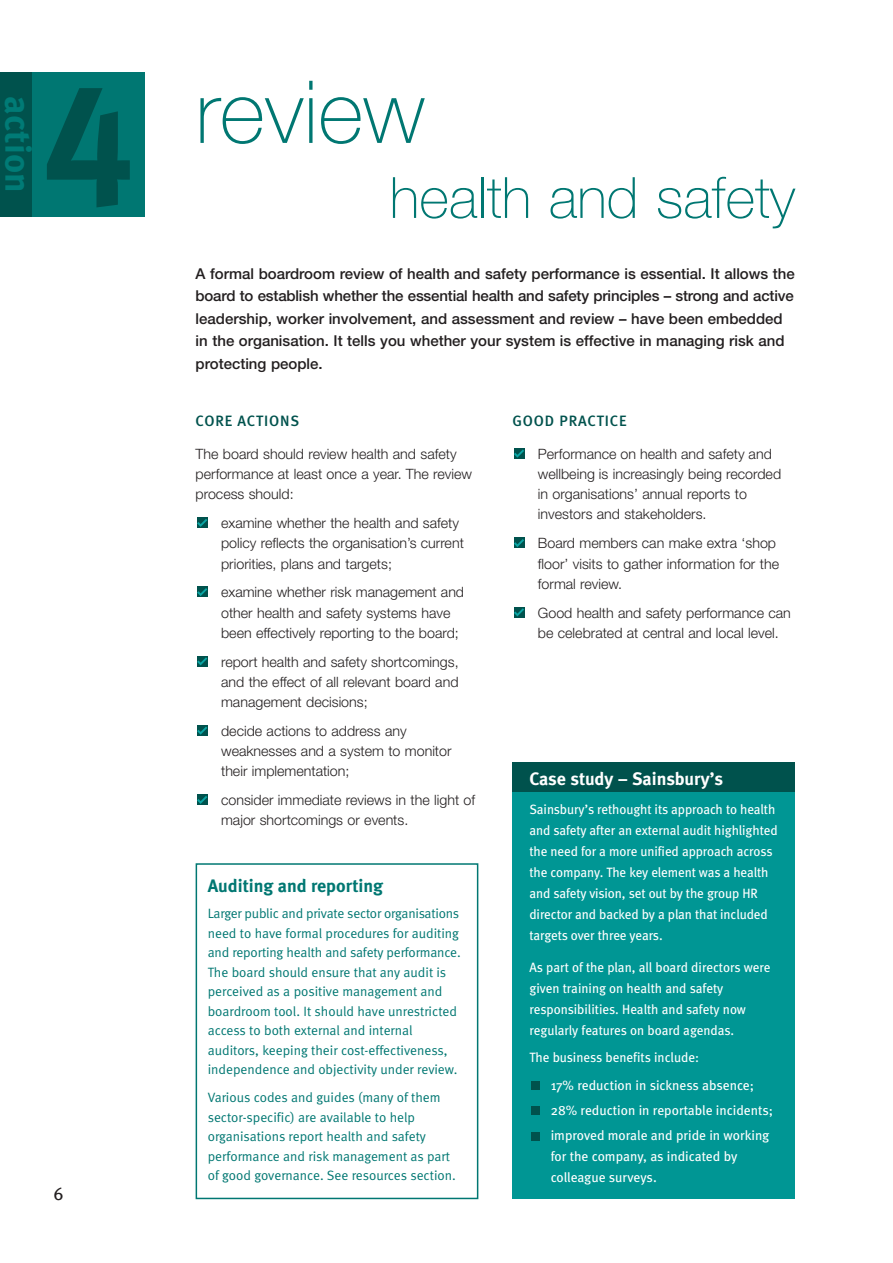
<style>
.page{position:relative;width:893px;height:1263px;background:#fff}
.page>*{position:absolute;margin:0;border:0;box-sizing:border-box;transform-origin:0 0}
.t1{font:100 87px "Helvetica Neue";color:#007772}
.t2{font:100 57px "Helvetica Neue";color:#007772}
.t3{font:700 36px "Meta";letter-spacing:.005em;color:#007b76}
.t4{font:700 18px "Meta";color:#fff}
.t5{font:700 18px "Meta";color:#007772}
.t6{font:18px "Meta Book Expert";color:#231f20}
.t7{font:500 15px/22.5px "Helvetica Neue";color:#231f20}
.t8{font:500 15px "Meta";letter-spacing:.055em;color:#00524d}
.t9{font:300 14.25px/20.2px "Helvetica Neue";color:#231f20}
.t10{font:13.5px/21px "Meta";letter-spacing:-.005em;color:#fff}
.t11{font:13.5px/19.5px "Meta Normal";color:#007772}
.s1{font-family:"Meta Bold Expert";font-weight:400;font-size:168.3px;color:#00524d}
</style>
<div class="page">
<div style="left:197px;top:794px;width:11px;height:11px;background:#00524d"></div>
<svg style="left:197px;top:796px;width:10px;height:8px"></svg>
<div style="left:514px;top:607px;width:10px;height:10px;background:#00524d"></div>
<svg style="left:514px;top:608px;width:10px;height:8px"></svg>
<div style="left:514px;top:538px;width:10px;height:10px;background:#00524d"></div>
<svg style="left:514px;top:539px;width:10px;height:8px"></svg>
<div style="left:514px;top:448px;width:10px;height:11px;background:#00524d"></div>
<svg style="left:514px;top:449px;width:10px;height:9px"></svg>
<div style="left:197px;top:725px;width:11px;height:11px;background:#00524d"></div>
<svg style="left:197px;top:727px;width:10px;height:8px"></svg>
<div style="left:197px;top:656px;width:11px;height:10px;background:#00524d"></div>
<svg style="left:197px;top:657px;width:10px;height:8px"></svg>
<div style="left:197px;top:587px;width:11px;height:10px;background:#00524d"></div>
<svg style="left:197px;top:588px;width:10px;height:8px"></svg>
<div style="left:197px;top:517px;width:11px;height:11px;background:#00524d"></div>
<svg style="left:197px;top:519px;width:10px;height:8px"></svg>
<div style="left:0;top:72px;width:145px;height:145px;background:#007772"></div>
<div style="left:0;top:72px;width:32px;height:145px;background:#00524d"></div>
<div style="left:512px;top:767px;width:283px;height:432px;background:#009694"></div>
<div style="left:512px;top:762px;width:283px;height:29px;background:#00524d"></div>
<div style="left:531px;top:1132px;width:8px;height:8px;background:#00524d"></div>
<div style="left:531px;top:1106px;width:8px;height:9px;background:#00524d"></div>
<div style="left:531px;top:1081px;width:8px;height:9px;background:#00524d"></div>
<div style="left:196px;top:863px;width:282px;height:336px;border:2px solid #007772"></div>
<h3 class="t3" style="left:39px;top:96px;width:98px;rotate:90deg">action</h3>
<h1 class="t1" style="left:42px;top:81px;width:384px"><span class="s1">4</span> review</h1>
<h2 class="t2" style="left:390px;top:177px;width:407px">health and safety</h2>
<p class="t7" style="left:196px;top:263px;width:601px">A formal boardroom review of health and safety performance is essential. It allows the board to establish whether the essential health and safety principles – strong and active leadership, worker involvement, and assessment and review – have been embedded in the organisation. It tells you whether your system is effective in managing risk and protecting people.</p>
<p class="t6" style="left:54px;top:1188px;width:12px">6</p>
<p class="t8" style="left:196px;top:412px;width:105px">CORE ACTIONS</p>
<p class="t9" style="left:196px;top:445px;width:278px">The board should review health and safety performance at least once a year. The review process should:</p>
<p class="t9" style="left:221px;top:514px;width:244px">examine whether the health and safety policy reflects the organisation’s current priorities, plans and targets;</p>
<p class="t9" style="left:221px;top:583px;width:245px">examine whether risk management and other health and safety systems have been effectively reporting to the board;</p>
<p class="t9" style="left:221px;top:653px;width:239px;text-align:justify">report health and safety shortcomings, and the effect of all relevant board and management decisions;</p>
<p class="t9" style="left:221px;top:722px;width:232px">decide actions to address any weaknesses and a system to monitor their implementation;</p>
<p class="t9" style="left:221px;top:791px;width:256px">consider immediate reviews in the light of major shortcomings or events.</p>
<p class="t5" style="left:208px;top:875px;width:177px">Auditing and reporting</p>
<p class="t11" style="left:208px;top:905px;width:254px">Larger public and private sector organisations need to have formal procedures for auditing and reporting health and safety performance.<br>The board should ensure that any audit is perceived as a positive management and boardroom tool. It should have unrestricted access to both external and internal auditors, keeping their cost-effectiveness, independence and objectivity under review.</p>
<p class="t11" style="left:208px;top:1089px;width:250px">Various codes and guides (many of them sector-specific) are available to help organisations report health and safety performance and risk management as part of good governance. See resources section.</p>
<p class="t8" style="left:512px;top:412px;width:116px">GOOD PRACTICE</p>
<p class="t9" style="left:538px;top:445px;width:245px">Performance on health and safety and wellbeing is increasingly being recorded in organisations’ annual reports to investors and stakeholders.</p>
<p class="t9" style="left:538px;top:534px;width:243px">Board members can make extra ‘shop floor’ visits to gather information for the formal review.</p>
<p class="t9" style="left:538px;top:604px;width:254px">Good health and safety performance can be celebrated at central and local level.</p>
<p class="t4" style="left:529px;top:768px;width:195px">Case study – Sainsbury’s</p>
<p class="t10" style="left:529px;top:801px;width:250px">Sainsbury’s rethought its approach to health and safety after an external audit highlighted the need for a more unified approach across the company. The key element was a health and safety vision, set out by the group HR director and backed by a plan that included targets over three years.</p>
<p class="t10" style="left:529px;top:958px;width:243px">As part of the plan, all board directors were given training on health and safety responsibilities. Health and safety now regularly features on board agendas.</p>
<p class="t10" style="left:551px;top:1045px;width:205px;line-height:27.5px;text-indent:-21px">The business benefits include:<br>17% reduction in sickness absence;</p>
<p class="t10" style="left:551px;top:1099px;width:224px;line-height:25.2px">28% reduction in reportable incidents; improved morale and pride in working</p>
<p class="t10" style="left:551px;top:1147px;width:188px">for the company, as indicated by colleague surveys.</p>
</div>
